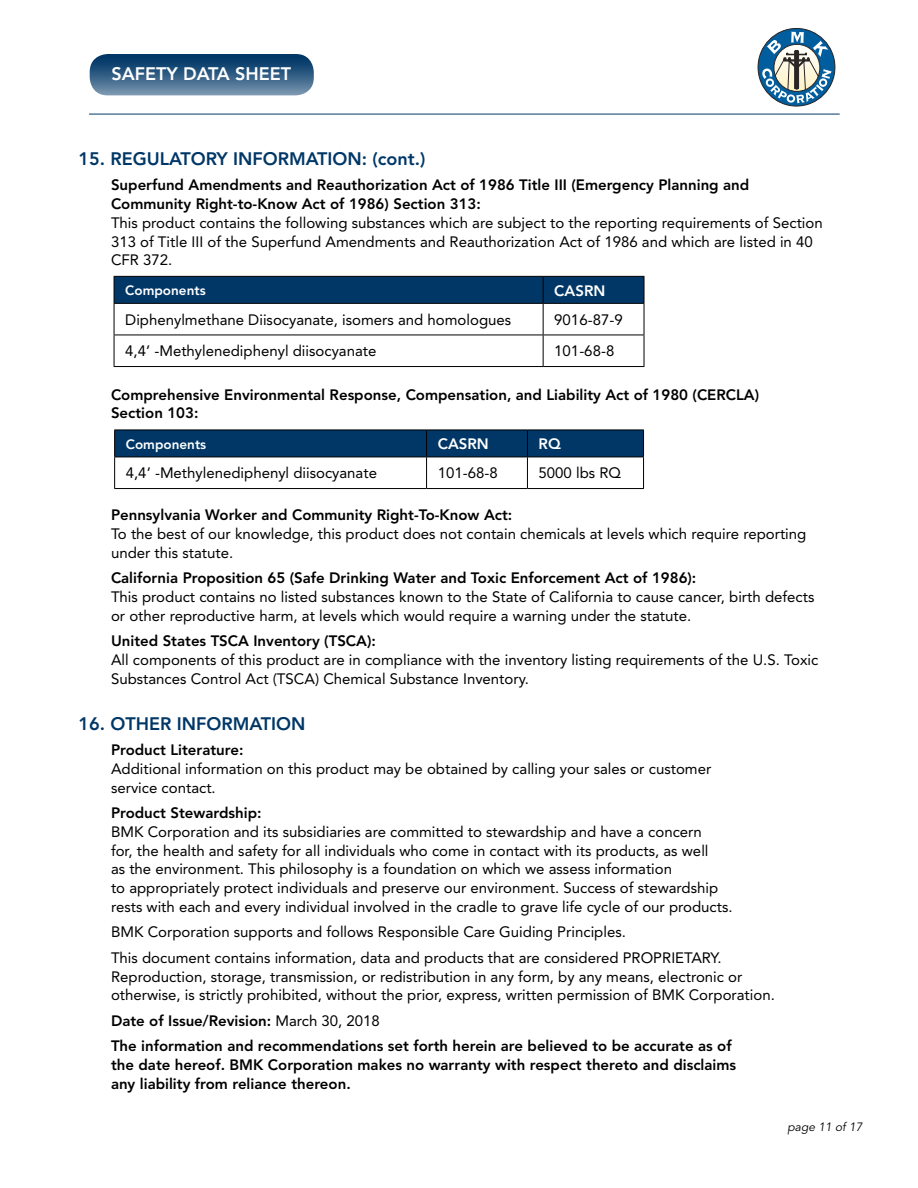
<style>
.page{position:relative;width:918px;height:1188px;background:#fff}
.page>*{position:absolute;margin:0;border:0;box-sizing:border-box;transform-origin:0 0}
.t1{font:800 18px "Avenir";color:#003767}
.t2{font:800 18px "Avenir";color:#fff}
.t3{font:15px/18.8px "Avenir";color:#000}
.t4{font:800 15px/18.8px "Avenir";color:#000}
.t5{font:800 15px "Avenir";color:#fff}
.t6{font:800 13.5px "Avenir";color:#fff}
.t7{font:italic 12px "Avenir";color:#000}
.s1{font-weight:400}
</style>
<div class="page">
<hr style="left:89px;top:114px;width:751px;height:1px;background:#003767">
<div style="left:90px;top:54px;width:224px;height:41px;background:linear-gradient(to bottom,#002b5e,#7693ad);border-radius:18px"></div>
<svg style="left:114px;top:276px;width:531px;height:27px;background:#003462"></svg>
<hr style="left:114px;top:303px;width:429px;height:1px;background:#000">
<hr style="left:114px;top:304px;width:1px;height:31px;background:#000">
<hr style="left:543px;top:303px;width:101px;height:1px;background:#000">
<hr style="left:543px;top:304px;width:1px;height:31px;background:#000">
<hr style="left:644px;top:304px;width:1px;height:31px;background:#000">
<hr style="left:114px;top:335px;width:429px;height:1px;background:#000">
<hr style="left:114px;top:335px;width:1px;height:31px;background:#000">
<hr style="left:543px;top:335px;width:101px;height:1px;background:#000">
<hr style="left:543px;top:335px;width:1px;height:31px;background:#000">
<hr style="left:644px;top:335px;width:1px;height:31px;background:#000">
<hr style="left:114px;top:366px;width:429px;height:1px;background:#000">
<hr style="left:543px;top:366px;width:101px;height:1px;background:#000">
<svg style="left:114px;top:430px;width:530px;height:27px;background:#003462"></svg>
<hr style="left:114px;top:457px;width:313px;height:1px;background:#000">
<hr style="left:114px;top:457px;width:1px;height:31px;background:#000">
<hr style="left:427px;top:457px;width:100px;height:1px;background:#000">
<hr style="left:426px;top:457px;width:1px;height:31px;background:#000">
<hr style="left:527px;top:457px;width:117px;height:1px;background:#000">
<hr style="left:527px;top:457px;width:1px;height:31px;background:#000">
<hr style="left:643px;top:457px;width:1px;height:31px;background:#000">
<hr style="left:114px;top:488px;width:313px;height:1px;background:#000">
<hr style="left:427px;top:488px;width:100px;height:1px;background:#000">
<hr style="left:527px;top:488px;width:117px;height:1px;background:#000">
<svg style="left:758px;top:28px;width:77px;height:78px"></svg>
<div style="left:758px;top:28px;width:77px;height:78px;border:1px solid #292526;border-radius:50%"></div>
<svg style="left:762px;top:32px;width:70px;height:71px"></svg>
<p class="t2" style="left:111px;top:63px;width:181px">SAFETY DATA SHEET</p>
<p class="t1" style="left:79px;top:148px;width:348px">15. REGULATORY INFORMATION: (cont.)</p>
<p class="t4" style="left:111px;top:176px;width:640px">Superfund Amendments and Reauthorization Act of 1986 Title III (Emergency Planning and<br>Community Right-to-Know Act of 1986) Section 313:</p>
<p class="t3" style="left:111px;top:213px;width:713px">This product contains the following substances which are subject to the reporting requirements of Section<br>313 of Title III of the Superfund Amendments and Reauthorization Act of 1986 and which are listed in 40<br>CFR 372.</p>
<p class="t6" style="left:125px;top:282px;width:82px">Components</p>
<p class="t5" style="left:554px;top:281px;width:53px">CASRN</p>
<p class="t3" style="left:125px;top:310px;width:388px">Diphenylmethane Diisocyanate, isomers and homologues</p>
<p class="t3" style="left:554px;top:310px;width:70px">9016-87-9</p>
<p class="t3" style="left:125px;top:342px;width:253px">4,4’ -Methylenediphenyl diisocyanate</p>
<p class="t3" style="left:554px;top:342px;width:62px">101-68-8</p>
<p class="t4" style="left:111px;top:385px;width:650px">Comprehensive Environmental Response, Compensation, and Liability Act of 1980 (CERCLA)<br>Section 103:</p>
<p class="t6" style="left:126px;top:436px;width:82px">Components</p>
<p class="t5" style="left:438px;top:435px;width:53px">CASRN</p>
<p class="t5" style="left:539px;top:435px;width:24px">RQ</p>
<p class="t3" style="left:126px;top:464px;width:253px">4,4’ -Methylenediphenyl diisocyanate</p>
<p class="t3" style="left:438px;top:464px;width:62px">101-68-8</p>
<p class="t3" style="left:539px;top:464px;width:84px">5000 lbs RQ</p>
<p class="t4" style="left:111px;top:506px;width:403px">Pennsylvania Worker and Community Right-To-Know Act:</p>
<p class="t3" style="left:111px;top:525px;width:697px">To the best of our knowledge, this product does not contain chemicals at levels which require reporting under this statute.</p>
<p class="t4" style="left:111px;top:569px;width:587px">California Proposition 65 (Safe Drinking Water and Toxic Enforcement Act of 1986):</p>
<p class="t3" style="left:111px;top:588px;width:705px">This product contains no listed substances known to the State of California to cause cancer, birth defects or other reproductive harm, at levels which would require a warning under the statute.</p>
<p class="t4" style="left:111px;top:632px;width:266px">United States TSCA Inventory (TSCA):</p>
<p class="t3" style="left:111px;top:651px;width:709px">All components of this product are in compliance with the inventory listing requirements of the U.S. Toxic<br>Substances Control Act (TSCA) Chemical Substance Inventory.</p>
<p class="t1" style="left:79px;top:713px;width:228px">16. OTHER INFORMATION</p>
<p class="t4" style="left:111px;top:741px;width:134px">Product Literature:</p>
<p class="t3" style="left:111px;top:759px;width:602px">Additional information on this product may be obtained by calling your sales or customer service contact.</p>
<p class="t4" style="left:111px;top:804px;width:152px">Product Stewardship:</p>
<p class="t3" style="left:111px;top:822px;width:623px">BMK Corporation and its subsidiaries are committed to stewardship and have a concern<br>for, the health and safety for all individuals who come in contact with its products, as well<br>as the environment. This philosophy is a foundation on which we assess information<br>to appropriately protect individuals and preserve our environment. Success of stewardship rests with each and every individual involved in the cradle to grave life cycle of our products.</p>
<p class="t3" style="left:111px;top:919px;width:612px;line-height:25.5px">BMK Corporation supports and follows Responsible Care Guiding Principles.<br>This document contains information, data and products that are considered PROPRIETARY.</p>
<p class="t3" style="left:111px;top:967px;width:665px">Reproduction, storage, transmission, or redistribution in any form, by any means, electronic or otherwise, is strictly prohibited, without the prior, express, written permission of BMK Corporation.</p>
<p class="t4" style="left:111px;top:1008px;width:622px;line-height:25.5px">Date of Issue/Revision: <span class="s1">March 30, 2018<br></span>The information and recommendations set forth herein are believed to be accurate as of</p>
<p class="t4" style="left:111px;top:1056px;width:627px">the date hereof. BMK Corporation makes no warranty with respect thereto and disclaims any liability from reliance thereon.</p>
<p class="t7" style="left:788px;top:1120px;width:76px">page 11 of 17</p>
</div>
